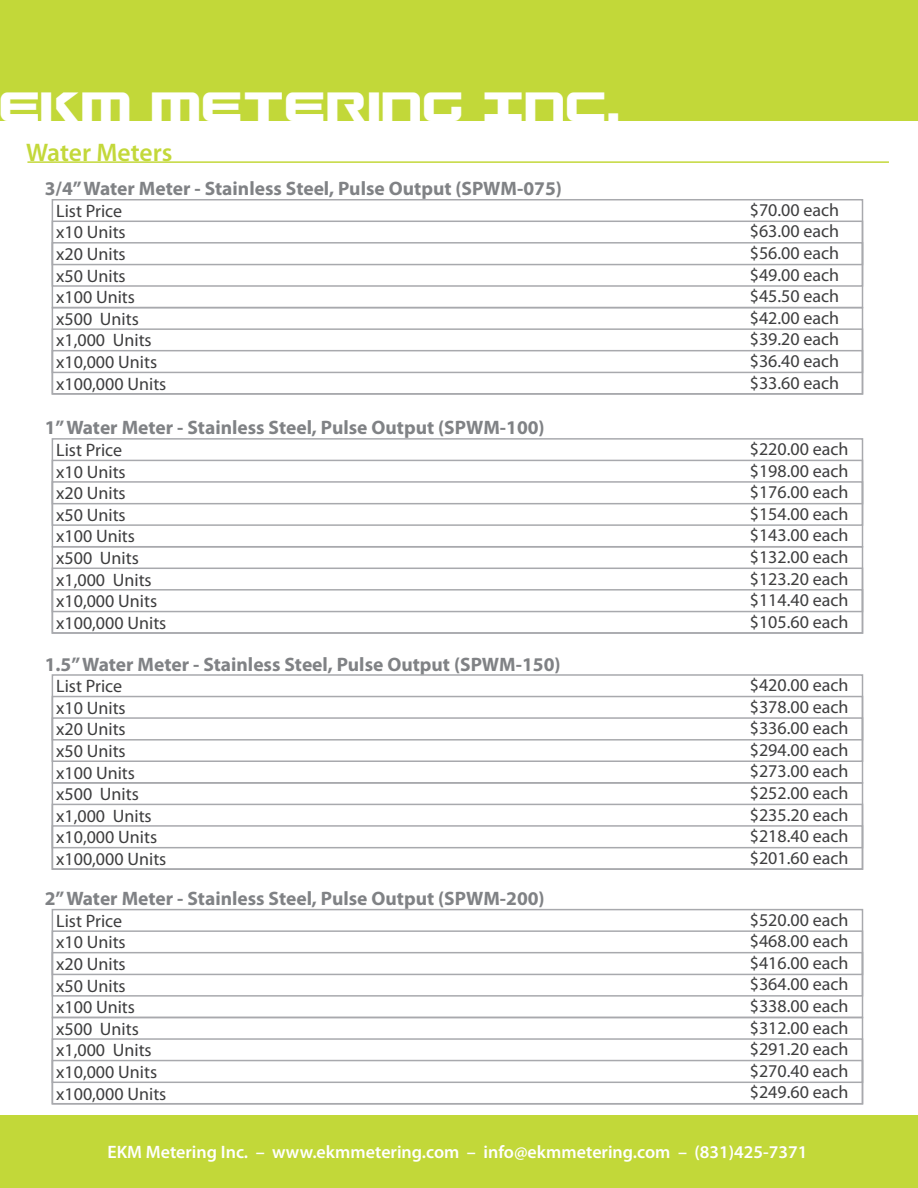
<style>
.page{position:relative;width:918px;height:1188px;background:#fff}
.page>*{position:absolute;margin:0;border:0;box-sizing:border-box;transform-origin:0 0}
.t1{font:44.55px "Gunship";color:#fff;scale:.89 1}
.t2{font:600 25.5px "Myriad Pro";color:#c3d83a}
.t3{font:700 19.5px "Myriad Pro";color:#808285}
.t4{font:18px/21.6px "Myriad Pro";color:#3e3e3f}
.t5{font:600 18px "Myriad Pro";color:#fff}
</style>
<div class="page">
<hr style="left:27px;top:161px;width:862px;height:2px;background:#c3d83a">
<div style="left:0;top:0;width:918px;height:120px;background:#c2d839"></div>
<div style="left:0;top:1115px;width:918px;height:73px;background:#c2d839"></div>
<div style="left:52px;top:199px;width:811px;height:109px;border:2px solid #a8a9ad"></div>
<div style="left:52px;top:221px;width:811px;height:66px;border:2px solid #a8a9ad"></div>
<div style="left:52px;top:242px;width:811px;height:23px;border:2px solid #a8a9ad"></div>
<div style="left:52px;top:307px;width:811px;height:88px;border:2px solid #a8a9ad"></div>
<div style="left:52px;top:328px;width:811px;height:67px;border:2px solid #a8a9ad"></div>
<div style="left:52px;top:350px;width:811px;height:23px;border:2px solid #a8a9ad"></div>
<div style="left:52px;top:438px;width:811px;height:109px;border:2px solid #a8a9ad"></div>
<div style="left:52px;top:460px;width:811px;height:66px;border:2px solid #a8a9ad"></div>
<div style="left:52px;top:481px;width:811px;height:23px;border:2px solid #a8a9ad"></div>
<div style="left:52px;top:546px;width:811px;height:88px;border:2px solid #a8a9ad"></div>
<div style="left:52px;top:568px;width:811px;height:66px;border:2px solid #a8a9ad"></div>
<div style="left:52px;top:589px;width:811px;height:23px;border:2px solid #a8a9ad"></div>
<div style="left:52px;top:674px;width:811px;height:110px;border:2px solid #a8a9ad"></div>
<div style="left:52px;top:696px;width:811px;height:66px;border:2px solid #a8a9ad"></div>
<div style="left:52px;top:717px;width:811px;height:24px;border:2px solid #a8a9ad"></div>
<div style="left:52px;top:782px;width:811px;height:88px;border:2px solid #a8a9ad"></div>
<div style="left:52px;top:804px;width:811px;height:66px;border:2px solid #a8a9ad"></div>
<div style="left:52px;top:825px;width:811px;height:23px;border:2px solid #a8a9ad"></div>
<div style="left:52px;top:909px;width:811px;height:109px;border:2px solid #a8a9ad"></div>
<div style="left:52px;top:930px;width:811px;height:67px;border:2px solid #a8a9ad"></div>
<div style="left:52px;top:952px;width:811px;height:23px;border:2px solid #a8a9ad"></div>
<div style="left:52px;top:1017px;width:811px;height:87px;border:2px solid #a8a9ad"></div>
<div style="left:52px;top:1038px;width:811px;height:66px;border:2px solid #a8a9ad"></div>
<div style="left:52px;top:1060px;width:811px;height:23px;border:2px solid #a8a9ad"></div>
<h1 class="t1" style="left:-2px;top:80px;width:701px">EKM METERING INC.</h1>
<h2 class="t2" style="left:26px;top:137px;width:148px">Water Meters</h2>
<p class="t3" style="left:45px;top:176px;width:519px">3/4” Water Meter - Stainless Steel, Pulse Output (SPWM-075)</p>
<p class="t4" style="left:56px;top:200px;width:112px">List Price<br>x10 Units<br>x20 Units<br>x50 Units<br>x100 Units x500 Units x1,000 Units x10,000 Units x100,000 Units</p>
<p class="t4" style="left:750px;top:199px;width:91px;text-align:justify">$70.00 each $63.00 each $56.00 each $49.00 each $45.50 each $42.00 each $39.20 each $36.40 each $33.60 each</p>
<p class="t3" style="left:45px;top:415px;width:502px">1” Water Meter - Stainless Steel, Pulse Output (SPWM-100)</p>
<p class="t4" style="left:56px;top:439px;width:112px">List Price<br>x10 Units<br>x20 Units<br>x50 Units<br>x100 Units x500 Units x1,000 Units x10,000 Units x100,000 Units</p>
<p class="t4" style="left:750px;top:438px;width:100px;text-align:justify">$220.00 each $198.00 each $176.00 each $154.00 each $143.00 each $132.00 each $123.20 each $114.40 each $105.60 each</p>
<p class="t3" style="left:45px;top:651px;width:517px">1.5” Water Meter - Stainless Steel, Pulse Output (SPWM-150)</p>
<p class="t4" style="left:56px;top:675px;width:112px">List Price<br>x10 Units<br>x20 Units<br>x50 Units<br>x100 Units x500 Units x1,000 Units x10,000 Units x100,000 Units</p>
<p class="t4" style="left:750px;top:674px;width:100px;text-align:justify">$420.00 each $378.00 each $336.00 each $294.00 each $273.00 each $252.00 each $235.20 each $218.40 each $201.60 each</p>
<p class="t3" style="left:45px;top:886px;width:502px">2” Water Meter - Stainless Steel, Pulse Output (SPWM-200)</p>
<p class="t4" style="left:56px;top:910px;width:112px">List Price<br>x10 Units<br>x20 Units<br>x50 Units<br>x100 Units x500 Units x1,000 Units x10,000 Units x100,000 Units</p>
<p class="t4" style="left:750px;top:909px;width:100px;text-align:justify">$520.00 each $468.00 each $416.00 each $364.00 each $338.00 each $312.00 each $291.20 each $270.40 each $249.60 each</p>
<p class="t5" style="left:107px;top:1141px;width:702px">EKM Metering Inc. – www.ekmmetering.com – info@ekmmetering.com – (831)425-7371</p>
</div>
